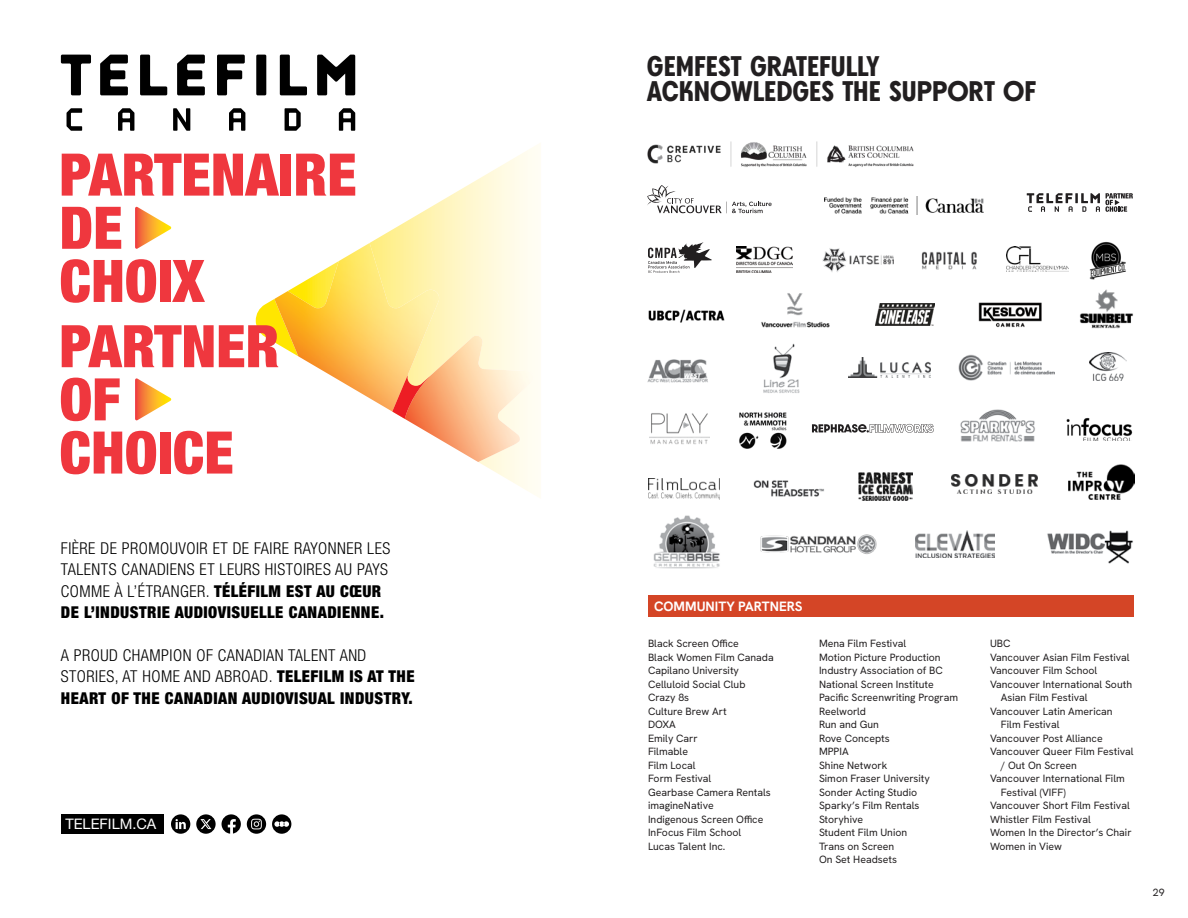
<style>
.page{position:relative;width:1188px;height:918px;background:#fff}
.page>*{position:absolute;margin:0;border:0;box-sizing:border-box;transform-origin:0 0}
.t1{font:700 28.5px/25.5px "BN Axel Grotesk";color:#221f20}
.t2{font:300 condensed 16.35px/21.5px "Helvetica Neue LT Std";letter-spacing:.03em;color:#000}
.t3{font:14.55px "Helvetica Neue LT Std";color:#fff}
.t4{font:700 13.5px "Hanken Grotesk";color:#fff}
.t5{font:10.5px/13.5px "Hanken Grotesk";color:#221f20}
.s1{font-weight:900}
</style>
<div class="page">
<svg style="left:256px;top:144px;width:284px;height:354px"></svg>
<img style="left:477px;top:336px;width:57px;height:126px">
<img style="left:275px;top:243px;width:165px;height:82px">
<svg style="left:177px;top:55px;width:28px;height:40px"></svg>
<svg style="left:100px;top:55px;width:28px;height:40px"></svg>
<div style="left:256px;top:55px;width:10px;height:40px;background:#000"></div>
<svg style="left:317px;top:55px;width:38px;height:40px"></svg>
<svg style="left:280px;top:55px;width:27px;height:40px"></svg>
<svg style="left:140px;top:55px;width:27px;height:40px"></svg>
<svg style="left:217px;top:55px;width:28px;height:40px"></svg>
<svg style="left:61px;top:55px;width:30px;height:40px"></svg>
<svg style="left:118px;top:108px;width:16px;height:23px"></svg>
<svg style="left:229px;top:108px;width:16px;height:23px"></svg>
<svg style="left:339px;top:108px;width:16px;height:23px"></svg>
<svg style="left:285px;top:108px;width:16px;height:23px"></svg>
<svg style="left:173px;top:108px;width:17px;height:23px"></svg>
<svg style="left:67px;top:108px;width:15px;height:23px"></svg>
<svg style="left:62px;top:154px;width:217px;height:42px"></svg>
<div style="left:280px;top:154px;width:11px;height:42px;background:#ef373e"></div>
<svg style="left:296px;top:154px;width:59px;height:42px"></svg>
<svg style="left:62px;top:207px;width:59px;height:42px"></svg>
<svg style="left:61px;top:259px;width:95px;height:44px"></svg>
<div style="left:160px;top:260px;width:11px;height:42px;background:#ef373e"></div>
<svg style="left:172px;top:260px;width:33px;height:42px"></svg>
<svg style="left:135px;top:207px;width:36px;height:42px"></svg>
<svg style="left:61px;top:325px;width:416px;height:173px"></svg>
<div style="left:61px;top:814px;width:103px;height:20px;background:#000"></div>
<div style="left:272px;top:814px;width:19px;height:20px;background:#000;border-radius:50%"></div>
<svg style="left:274px;top:821px;width:15px;height:6px"></svg>
<svg style="left:222px;top:814px;width:19px;height:20px"></svg>
<svg style="left:171px;top:814px;width:19px;height:20px"></svg>
<svg style="left:176px;top:819px;width:10px;height:10px"></svg>
<svg style="left:196px;top:814px;width:20px;height:20px"></svg>
<svg style="left:200px;top:819px;width:11px;height:10px"></svg>
<svg style="left:247px;top:814px;width:19px;height:20px"></svg>
<svg style="left:251px;top:819px;width:11px;height:10px"></svg>
<svg style="left:228px;top:819px;width:8px;height:15px"></svg>
<div style="left:648px;top:595px;width:486px;height:21px;background:#d44526"></div>
<svg style="left:647px;top:185px;width:125px;height:28px"></svg>
<svg style="left:1027px;top:193px;width:106px;height:19px"></svg>
<svg style="left:648px;top:242px;width:64px;height:31px"></svg>
<img style="left:737px;top:246px;width:55px;height:26px">
<img style="left:822px;top:248px;width:72px;height:24px">
<img style="left:921px;top:251px;width:56px;height:19px">
<img style="left:978px;top:302px;width:64px;height:26px">
<img style="left:1006px;top:247px;width:62px;height:25px">
<img style="left:875px;top:304px;width:59px;height:21px">
<img style="left:1089px;top:242px;width:37px;height:38px">
<img style="left:648px;top:309px;width:77px;height:14px">
<img style="left:1066px;top:417px;width:66px;height:24px">
<img style="left:739px;top:412px;width:48px;height:37px">
<img style="left:763px;top:343px;width:37px;height:50px">
<img style="left:958px;top:355px;width:97px;height:26px">
<img style="left:825px;top:196px;width:158px;height:19px">
<img style="left:647px;top:359px;width:61px;height:24px">
<img style="left:848px;top:358px;width:82px;height:20px">
<img style="left:1089px;top:353px;width:38px;height:28px">
<img style="left:761px;top:293px;width:69px;height:35px">
<img style="left:1080px;top:289px;width:53px;height:40px">
<img style="left:650px;top:413px;width:60px;height:32px">
<svg style="left:812px;top:424px;width:122px;height:9px"></svg>
<img style="left:647px;top:141px;width:267px;height:26px">
<img style="left:960px;top:409px;width:75px;height:33px">
<img style="left:648px;top:479px;width:72px;height:20px">
<img style="left:753px;top:480px;width:71px;height:17px">
<img style="left:859px;top:473px;width:53px;height:28px">
<img style="left:952px;top:474px;width:85px;height:20px">
<img style="left:1068px;top:465px;width:67px;height:35px">
<img style="left:653px;top:515px;width:67px;height:54px">
<img style="left:760px;top:534px;width:117px;height:20px">
<img style="left:916px;top:530px;width:78px;height:27px">
<img style="left:1047px;top:530px;width:86px;height:34px">
<h2 class="t2" style="left:61px;top:537px;width:331px">FIÈRE DE PROMOUVOIR ET DE FAIRE RAYONNER LES TALENTS CANADIENS ET LEURS HISTOIRES AU PAYS COMME À L’ÉTRANGER. <span class="s1">TÉLÉFILM EST AU CŒUR DE L’INDUSTRIE AUDIOVISUELLE CANADIENNE.</span></h2>
<h2 class="t2" style="left:61px;top:644px;width:355px">A PROUD CHAMPION OF CANADIAN TALENT AND<br>STORIES, AT HOME AND ABROAD. <span class="s1">TELEFILM IS AT THE<br>HEART OF THE CANADIAN AUDIOVISUAL INDUSTRY.</span></h2>
<h3 class="t3" style="left:65px;top:815px;width:93px">TELEFILM.CA</h3>
<h1 class="t1" style="left:647px;top:53px;width:391px">GEMFEST GRATEFULLY<br>ACKNOWLEDGES THE SUPPORT OF</h1>
<p class="t4" style="left:654px;top:597px;width:150px">COMMUNITY PARTNERS</p>
<p class="t5" style="left:648px;top:637px;width:127px">Black Screen Office<br>Black Women Film Canada<br>Capilano University<br>Celluloid Social Club<br>Crazy 8s<br>Culture Brew Art<br>DOXA<br>Emily Carr<br>Filmable<br>Film Local<br>Form Festival<br>Gearbase Camera Rentals imagineNative<br>Indigenous Screen Office<br>InFocus Film School<br>Lucas Talent Inc.</p>
<p class="t5" style="left:819px;top:637px;width:141px">Mena Film Festival<br>Motion Picture Production<br>Industry Association of BC<br>National Screen Institute<br>Pacific Screenwriting Program<br>Reelworld<br>Run and Gun<br>Rove Concepts<br>MPPIA<br>Shine Network<br>Simon Fraser University<br>Sonder Acting Studio<br>Sparky’s Film Rentals<br>Storyhive<br>Student Film Union<br>Trans on Screen<br>On Set Headsets</p>
<p class="t5" style="left:990px;top:637px;width:22px">UBC</p>
<p class="t5" style="left:990px;top:650px;width:141px">Vancouver Asian Film Festival</p>
<p class="t5" style="left:990px;top:664px;width:109px">Vancouver Film School</p>
<p class="t5" style="left:990px;top:677px;width:144px">Vancouver International South</p>
<p class="t5" style="left:1001px;top:691px;width:88px">Asian Film Festival</p>
<p class="t5" style="left:990px;top:704px;width:124px">Vancouver Latin American</p>
<p class="t5" style="left:1001px;top:718px;width:60px">Film Festival</p>
<p class="t5" style="left:990px;top:731px;width:114px">Vancouver Post Alliance</p>
<p class="t5" style="left:990px;top:745px;width:145px">Vancouver Queer Film Festival</p>
<p class="t5" style="left:1001px;top:758px;width:77px">/ Out On Screen</p>
<p class="t5" style="left:990px;top:772px;width:136px">Vancouver International Film</p>
<p class="t5" style="left:1001px;top:785px;width:66px">Festival (VIFF)</p>
<p class="t5" style="left:990px;top:799px;width:141px">Vancouver Short Film Festival</p>
<p class="t5" style="left:990px;top:812px;width:102px">Whistler Film Festival</p>
<p class="t5" style="left:990px;top:826px;width:143px">Women In the Director’s Chair</p>
<p class="t5" style="left:990px;top:839px;width:74px">Women in View</p>
<p class="t5" style="left:1153px;top:885px;width:13px">29</p>
</div>
